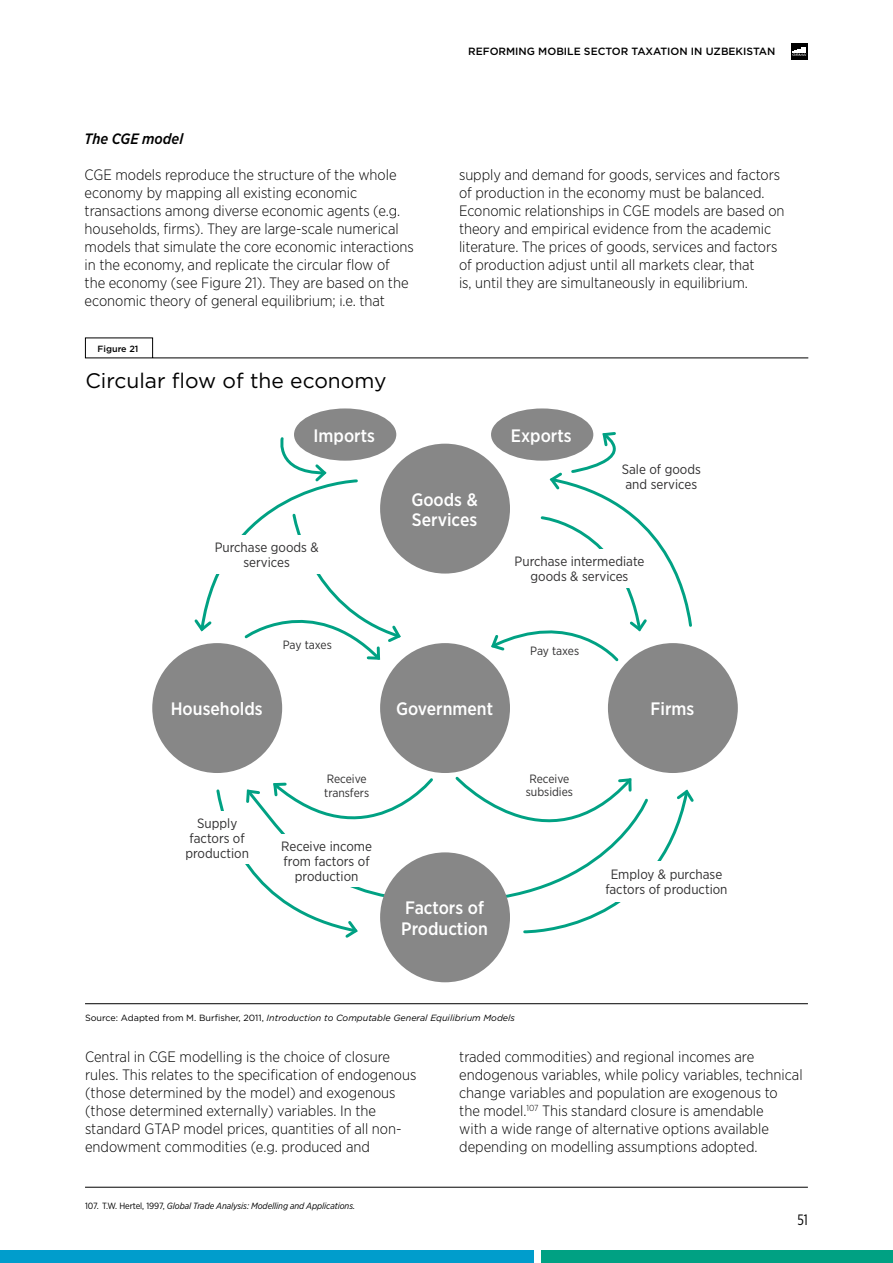
<style>
.page{position:relative;width:893px;height:1263px;background:#fff}
.page>*{position:absolute;margin:0;border:0;box-sizing:border-box;transform-origin:0 0}
.t1{font:21px "Gotham";color:#000}
.t2{font:500 18px/20.2px "Gotham Narrow";color:#fff}
.t3{font:300 15px/18px "Gotham Narrow";color:#000}
.t4{font:italic 500 15px "Gotham Narrow";color:#000}
.t5{font:15px "Gotham X Narrow";color:#000}
.t6{font:13.5px/15px "Gotham Narrow";color:#302f30;text-align:center}
.t7{font:12px/13.5px "Gotham Narrow";color:#302f30}
.t8{font:500 10.5px "Gotham";color:#000}
.t9{font:italic 9px "Gotham";color:#000}
.t10{font:italic 9px "Gotham Narrow";letter-spacing:-.01em;color:#000}
.t11{font:500 9px "Gotham";color:#000}
.s1{font-style:normal}
</style>
<div class="page">
<div style="left:0;top:1250px;width:534px;height:13px;background:#009dcc"></div>
<div style="left:541px;top:1250px;width:352px;height:13px;background:#00a183"></div>
<div style="left:791px;top:43px;width:17px;height:17px;background:#000"></div>
<svg style="left:792px;top:47px;width:15px;height:9px"></svg>
<hr style="left:85px;top:1187px;width:723px;height:1px;background:#000">
<svg style="left:85px;top:337px;width:724px;height:22px"></svg>
<hr style="left:85px;top:1003px;width:723px;height:1px;background:#000">
<div style="left:380px;top:643px;width:130px;height:130px;background:#878787;border-radius:50%"></div>
<div style="left:380px;top:444px;width:130px;height:130px;background:#878787;border-radius:50%"></div>
<div style="left:491px;top:408px;width:102px;height:53px;background:#878787;border-radius:50%"></div>
<div style="left:294px;top:408px;width:102px;height:53px;background:#878787;border-radius:50%"></div>
<div style="left:380px;top:852px;width:130px;height:130px;background:#878787;border-radius:50%"></div>
<div style="left:608px;top:643px;width:130px;height:130px;background:#878787;border-radius:50%"></div>
<div style="left:152px;top:643px;width:130px;height:130px;background:#878787;border-radius:50%"></div>
<svg style="left:216px;top:778px;width:218px;height:161px"></svg>
<svg style="left:193px;top:436px;width:210px;height:226px"></svg>
<svg style="left:489px;top:430px;width:205px;height:233px"></svg>
<svg style="left:455px;top:776px;width:239px;height:159px"></svg>
<p class="t8" style="left:468px;top:45px;width:309px">REFORMING MOBILE SECTOR TAXATION IN UZBEKISTAN</p>
<p class="t4" style="left:85px;top:129px;width:100px">The CGE model</p>
<p class="t3" style="left:85px;top:165px;width:331px">CGE models reproduce the structure of the whole economy by mapping all existing economic transactions among diverse economic agents (e.g. households, firms). They are large-scale numerical models that simulate the core economic interactions in the economy, and replicate the circular flow of the economy (see Figure 21). They are based on the economic theory of general equilibrium; i.e. that</p>
<p class="t3" style="left:459px;top:165px;width:327px">supply and demand for goods, services and factors of production in the economy must be balanced.<br>Economic relationships in CGE models are based on theory and empirical evidence from the academic literature. The prices of goods, services and factors of production adjust until all markets clear, that<br>is, until they are simultaneously in equilibrium.</p>
<p class="t11" style="left:98px;top:342px;width:42px">Figure 21</p>
<h1 class="t1" style="left:85px;top:367px;width:303px">Circular flow of the economy</h1>
<p class="t2" style="left:314px;top:425px;width:63px">Imports</p>
<p class="t2" style="left:511px;top:425px;width:62px">Exports</p>
<p class="t2" style="left:411px;top:489px;width:68px">Goods &amp;<br>Services</p>
<p class="t6" style="left:622px;top:462px;width:81px;text-align:left">Sale of goods and services</p>
<p class="t6" style="left:215px;top:540px;width:106px">Purchase goods &amp; services</p>
<p class="t7" style="left:283px;top:638px;width:51px">Pay taxes</p>
<p class="t6" style="left:515px;top:554px;width:131px">Purchase intermediate goods &amp; services</p>
<p class="t7" style="left:530px;top:644px;width:51px">Pay taxes</p>
<p class="t2" style="left:171px;top:698px;width:93px">Households</p>
<p class="t2" style="left:650px;top:698px;width:45px">Firms</p>
<p class="t2" style="left:396px;top:698px;width:98px">Government</p>
<p class="t6" style="left:185px;top:815px;width:65px">Supply factors of production</p>
<p class="t7" style="left:324px;top:772px;width:46px">Receive transfers</p>
<p class="t7" style="left:526px;top:771px;width:49px;text-align:center">Receive subsidies</p>
<p class="t6" style="left:281px;top:838px;width:92px">Receive income from factors of production</p>
<p class="t2" style="left:401px;top:898px;width:88px">Factors of<br>Production</p>
<p class="t9" style="left:85px;top:1012px;width:432px"><span class="s1">Source: Adapted from M. Burfisher, 2011,</span> Introduction to Computable General Equilibrium Models</p>
<p class="t6" style="left:605px;top:866px;width:124px">Employ &amp; purchase factors of production</p>
<p class="t3" style="left:85px;top:1047px;width:333px">Central in CGE modelling is the choice of closure rules. This relates to the specification of endogenous (those determined by the model) and exogenous (those determined externally) variables. In the standard GTAP model prices, quantities of all non&shy;endowment commodities (e.g. produced and</p>
<p class="t3" style="left:459px;top:1047px;width:345px">traded commodities) and regional incomes are endogenous variables, while policy variables, technical change variables and population are exogenous to<br>the model.<sup>107</sup> This standard closure is amendable<br>with a wide range of alternative options available depending on modelling assumptions adopted.</p>
<p class="t10" style="left:85px;top:1200px;width:272px"><span class="s1">107. T.W. Hertel, 1997,</span> Global Trade Analysis: Modelling and Applications.</p>
<p class="t5" style="left:797px;top:1211px;width:12px">51</p>
</div>
